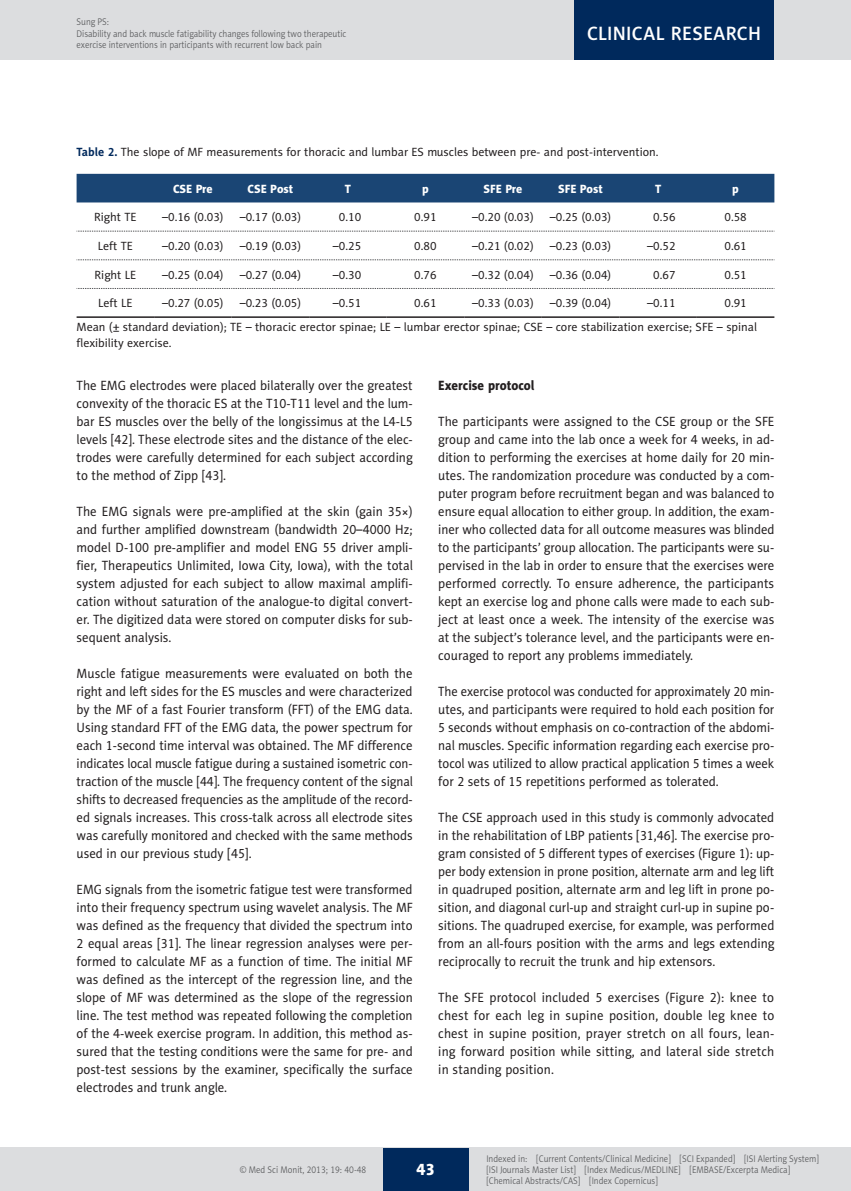
<style>
.page{position:relative;width:851px;height:1191px;background:#fff}
.page>*{position:absolute;margin:0;border:0;box-sizing:border-box;transform-origin:0 0}
.t1{font:19.5px "Naomi Sans EFN Medium";letter-spacing:.015em;color:#fff}
.t2{font:16.5px "Naomi Sans EFN Heavy";color:#fff}
.MSM_Body{font:13.5px/18px "Naomi Sans EFN";color:#231f20;text-align:justify;scale:.95 1}
.MSM_Body-2{font:13.5px/18px "Naomi Sans EFN";color:#231f20;text-align:justify;scale:.93 1}
.MSM_Body-3{font:13.5px/18px "Naomi Sans EFN";color:#231f20;text-align:justify;scale:.96 1}
.MSM_Headline_2{font:13.5px "Naomi Sans EFN Heavy";color:#231f20;scale:.95 1}
.MSM_Tabela_zawartosc{font:12px "Naomi Sans EFN";color:#231f20}
.MSM_Table_podpis_dol{font:12px/15.8px "Naomi Sans EFN";color:#231f20}
.MSM_Tabela_tytul{font:12px "Naomi Sans EFN";color:#231f20}
.MSM_Tabela_Head{font:12px "Naomi Sans EFN Heavy";color:#fff}
.t3{font:9.75px/11.2px "Naomi Sans EFN Light";color:#57585a;scale:.9 1}
.s1{font-weight:700;color:#00295c}
</style>
<div class="page">
<div style="left:77px;top:174px;width:697px;height:28px;background:#1a4574"></div>
<svg style="left:77px;top:231px;width:697px;height:1px"></svg>
<svg style="left:77px;top:259px;width:697px;height:1px"></svg>
<svg style="left:77px;top:288px;width:697px;height:1px"></svg>
<hr style="left:77px;top:316px;width:77px;height:2px;background:#231f20">
<hr style="left:154px;top:316px;width:77px;height:2px;background:#231f20">
<hr style="left:231px;top:316px;width:78px;height:2px;background:#231f20">
<hr style="left:309px;top:316px;width:77px;height:2px;background:#231f20">
<hr style="left:386px;top:316px;width:78px;height:2px;background:#231f20">
<hr style="left:464px;top:316px;width:77px;height:2px;background:#231f20">
<hr style="left:541px;top:316px;width:78px;height:2px;background:#231f20">
<hr style="left:619px;top:316px;width:77px;height:2px;background:#231f20">
<hr style="left:696px;top:316px;width:78px;height:2px;background:#231f20">
<div style="left:0;top:1148px;width:850px;height:43px;background:#dcdddf"></div>
<div style="left:383px;top:1148px;width:85px;height:42px;background:#00295c"></div>
<div style="left:0;top:0;width:850px;height:60px;background:#dcdddf"></div>
<div style="left:574px;top:0;width:200px;height:60px;background:#00295c"></div>
<p class="t3" style="left:77px;top:16px;width:301px">Sung PS:<br>Disability and back muscle fatigability changes following two therapeutic exercise interventions in participants with recurrent low back pain</p>
<h1 class="t1" style="left:587px;top:22px;width:175px">CLINICAL RESEARCH</h1>
<p class="MSM_Tabela_tytul" style="left:77px;top:145px;width:583px"><span class="s1">Table 2.</span> The slope of MF measurements for thoracic and lumbar ES muscles between pre- and post-intervention.</p>
<p class="MSM_Tabela_Head" style="left:173px;top:181px;width:41px">CSE Pre</p>
<p class="MSM_Tabela_Head" style="left:247px;top:181px;width:47px">CSE Post</p>
<p class="MSM_Tabela_Head" style="left:345px;top:181px;width:8px">T</p>
<p class="MSM_Tabela_Head" style="left:422px;top:181px;width:8px">p</p>
<p class="MSM_Tabela_Head" style="left:483px;top:181px;width:40px">SFE Pre</p>
<p class="MSM_Tabela_Head" style="left:558px;top:181px;width:46px">SFE Post</p>
<p class="MSM_Tabela_Head" style="left:655px;top:181px;width:8px">T</p>
<p class="MSM_Tabela_Head" style="left:732px;top:181px;width:8px">p</p>
<p class="MSM_Tabela_zawartosc" style="left:94px;top:210px;width:44px">Right TE</p>
<p class="MSM_Tabela_zawartosc" style="left:162px;top:210px;width:63px">–0.16 (0.03)</p>
<p class="MSM_Tabela_zawartosc" style="left:239px;top:210px;width:63px">–0.17 (0.03)</p>
<p class="MSM_Tabela_zawartosc" style="left:339px;top:210px;width:24px">0.10</p>
<p class="MSM_Tabela_zawartosc" style="left:414px;top:210px;width:24px">0.91</p>
<p class="MSM_Tabela_zawartosc" style="left:472px;top:210px;width:63px">–0.20 (0.03)</p>
<p class="MSM_Tabela_zawartosc" style="left:549px;top:210px;width:63px">–0.25 (0.03)</p>
<p class="MSM_Tabela_zawartosc" style="left:653px;top:210px;width:24px">0.56</p>
<p class="MSM_Tabela_zawartosc" style="left:724px;top:210px;width:24px">0.58</p>
<p class="MSM_Tabela_zawartosc" style="left:98px;top:239px;width:36px">Left TE</p>
<p class="MSM_Tabela_zawartosc" style="left:162px;top:239px;width:63px">–0.20 (0.03)</p>
<p class="MSM_Tabela_zawartosc" style="left:239px;top:239px;width:63px">–0.19 (0.03)</p>
<p class="MSM_Tabela_zawartosc" style="left:333px;top:239px;width:30px">–0.25</p>
<p class="MSM_Tabela_zawartosc" style="left:414px;top:239px;width:24px">0.80</p>
<p class="MSM_Tabela_zawartosc" style="left:472px;top:239px;width:63px">–0.21 (0.02)</p>
<p class="MSM_Tabela_zawartosc" style="left:549px;top:239px;width:63px">–0.23 (0.03)</p>
<p class="MSM_Tabela_zawartosc" style="left:647px;top:239px;width:30px">–0.52</p>
<p class="MSM_Tabela_zawartosc" style="left:724px;top:239px;width:24px">0.61</p>
<p class="MSM_Tabela_zawartosc" style="left:94px;top:267px;width:43px">Right LE</p>
<p class="MSM_Tabela_zawartosc" style="left:162px;top:267px;width:63px">–0.25 (0.04)</p>
<p class="MSM_Tabela_zawartosc" style="left:239px;top:267px;width:63px">–0.27 (0.04)</p>
<p class="MSM_Tabela_zawartosc" style="left:333px;top:267px;width:30px">–0.30</p>
<p class="MSM_Tabela_zawartosc" style="left:414px;top:267px;width:24px">0.76</p>
<p class="MSM_Tabela_zawartosc" style="left:472px;top:267px;width:63px">–0.32 (0.04)</p>
<p class="MSM_Tabela_zawartosc" style="left:549px;top:267px;width:63px">–0.36 (0.04)</p>
<p class="MSM_Tabela_zawartosc" style="left:653px;top:267px;width:24px">0.67</p>
<p class="MSM_Tabela_zawartosc" style="left:724px;top:267px;width:24px">0.51</p>
<p class="MSM_Tabela_zawartosc" style="left:98px;top:296px;width:36px">Left LE</p>
<p class="MSM_Tabela_zawartosc" style="left:162px;top:296px;width:63px">–0.27 (0.05)</p>
<p class="MSM_Tabela_zawartosc" style="left:239px;top:296px;width:63px">–0.23 (0.05)</p>
<p class="MSM_Tabela_zawartosc" style="left:333px;top:296px;width:30px">–0.51</p>
<p class="MSM_Tabela_zawartosc" style="left:414px;top:296px;width:24px">0.61</p>
<p class="MSM_Tabela_zawartosc" style="left:472px;top:296px;width:63px">–0.33 (0.03)</p>
<p class="MSM_Tabela_zawartosc" style="left:549px;top:296px;width:63px">–0.39 (0.04)</p>
<p class="MSM_Tabela_zawartosc" style="left:647px;top:296px;width:30px">–0.11</p>
<p class="MSM_Tabela_zawartosc" style="left:724px;top:296px;width:24px">0.91</p>
<p class="MSM_Table_podpis_dol" style="left:77px;top:319px;width:681px">Mean (± standard deviation); TE – thoracic erector spinae; LE – lumbar erector spinae; CSE – core stabilization exercise; SFE – spinal flexibility exercise.</p>
<p class="MSM_Body" style="left:77px;top:376px;width:355px">The EMG electrodes were placed bilaterally over the greatest convexity of the thoracic ES at the T10-T11 level and the lum&shy;bar ES muscles over the belly of the longissimus at the L4-L5 levels [42]. These electrode sites and the distance of the elec&shy;trodes were carefully determined for each subject according to the method of Zipp [43].</p>
<p class="MSM_Body" style="left:77px;top:502px;width:355px">The EMG signals were pre-amplified at the skin (gain 35×) and further amplified downstream (bandwidth 20–4000 Hz; model D-100 pre-amplifier and model ENG 55 driver ampli&shy;fier, Therapeutics Unlimited, Iowa City, Iowa), with the total system adjusted for each subject to allow maximal amplifi&shy;cation without saturation of the analogue-to digital convert&shy;er. The digitized data were stored on computer disks for sub&shy;sequent analysis.</p>
<p class="MSM_Body" style="left:77px;top:664px;width:355px">Muscle fatigue measurements were evaluated on both the right and left sides for the ES muscles and were characterized by the MF of a fast Fourier transform (FFT) of the EMG data.<br>Using standard FFT of the EMG data, the power spectrum for each 1-second time interval was obtained. The MF difference indicates local muscle fatigue during a sustained isometric con&shy;traction of the muscle [44]. The frequency content of the signal shifts to decreased frequencies as the amplitude of the record&shy;ed signals increases. This cross-talk across all electrode sites was carefully monitored and checked with the same methods used in our previous study [45].</p>
<p class="MSM_Body" style="left:77px;top:880px;width:355px">EMG signals from the isometric fatigue test were transformed into their frequency spectrum using wavelet analysis. The MF was defined as the frequency that divided the spectrum into 2 equal areas [31]. The linear regression analyses were per&shy;formed to calculate MF as a function of time. The initial MF was defined as the intercept of the regression line, and the slope of MF was determined as the slope of the regression line. The test method was repeated following the completion of the 4-week exercise program. In addition, this method as&shy;sured that the testing conditions were the same for pre- and post-test sessions by the examiner, specifically the surface electrodes and trunk angle.</p>
<p class="MSM_Headline_2" style="left:438px;top:377px;width:103px">Exercise protocol</p>
<p class="MSM_Body" style="left:438px;top:412px;width:355px">The participants were assigned to the CSE group or the SFE group and came into the lab once a week for 4 weeks, in ad&shy;dition to performing the exercises at home daily for 20 min&shy;utes. The randomization procedure was conducted by a com&shy;puter program before recruitment began and was balanced to ensure equal allocation to either group. In addition, the exam&shy;iner who collected data for all outcome measures was blinded to the participants’ group allocation. The participants were su&shy;pervised in the lab in order to ensure that the exercises were performed correctly. To ensure adherence, the participants kept an exercise log and phone calls were made to each sub&shy;ject at least once a week. The intensity of the exercise was at the subject’s tolerance level, and the participants were en&shy;couraged to report any problems immediately.</p>
<p class="MSM_Body-2" style="left:438px;top:682px;width:363px">The exercise protocol was conducted for approximately 20 min&shy;utes, and participants were required to hold each position for 5 seconds without emphasis on co-contraction of the abdomi&shy;nal muscles. Specific information regarding each exercise pro&shy;tocol was utilized to allow practical application 5 times a week for 2 sets of 15 repetitions performed as tolerated.</p>
<p class="MSM_Body" style="left:438px;top:808px;width:355px">The CSE approach used in this study is commonly advocated in the rehabilitation of LBP patients [31,46]. The exercise pro&shy;gram consisted of 5 different types of exercises (Figure 1): up&shy;per body extension in prone position, alternate arm and leg lift in quadruped position, alternate arm and leg lift in prone po&shy;sition, and diagonal curl-up and straight curl-up in supine po&shy;sitions. The quadruped exercise, for example, was performed from an all-fours position with the arms and legs extending reciprocally to recruit the trunk and hip extensors.</p>
<p class="MSM_Body-3" style="left:438px;top:988px;width:352px">The SFE protocol included 5 exercises (Figure 2): knee to chest for each leg in supine position, double leg knee to chest in supine position, prayer stretch on all fours, lean&shy;ing forward position while sitting, and lateral side stretch in standing position.</p>
<p class="t3" style="left:240px;top:1164px;width:142px">© Med Sci Monit, 2013; 19: 40-48</p>
<p class="t2" style="left:416px;top:1159px;width:21px">43</p>
<p class="t3" style="left:486px;top:1152px;width:371px">Indexed in: [Current Contents/Clinical Medicine] [SCI Expanded] [ISI Alerting System] [ISI Journals Master List] [Index Medicus/MEDLINE] [EMBASE/Excerpta Medica] [Chemical Abstracts/CAS] [Index Copernicus]</p>
</div>
